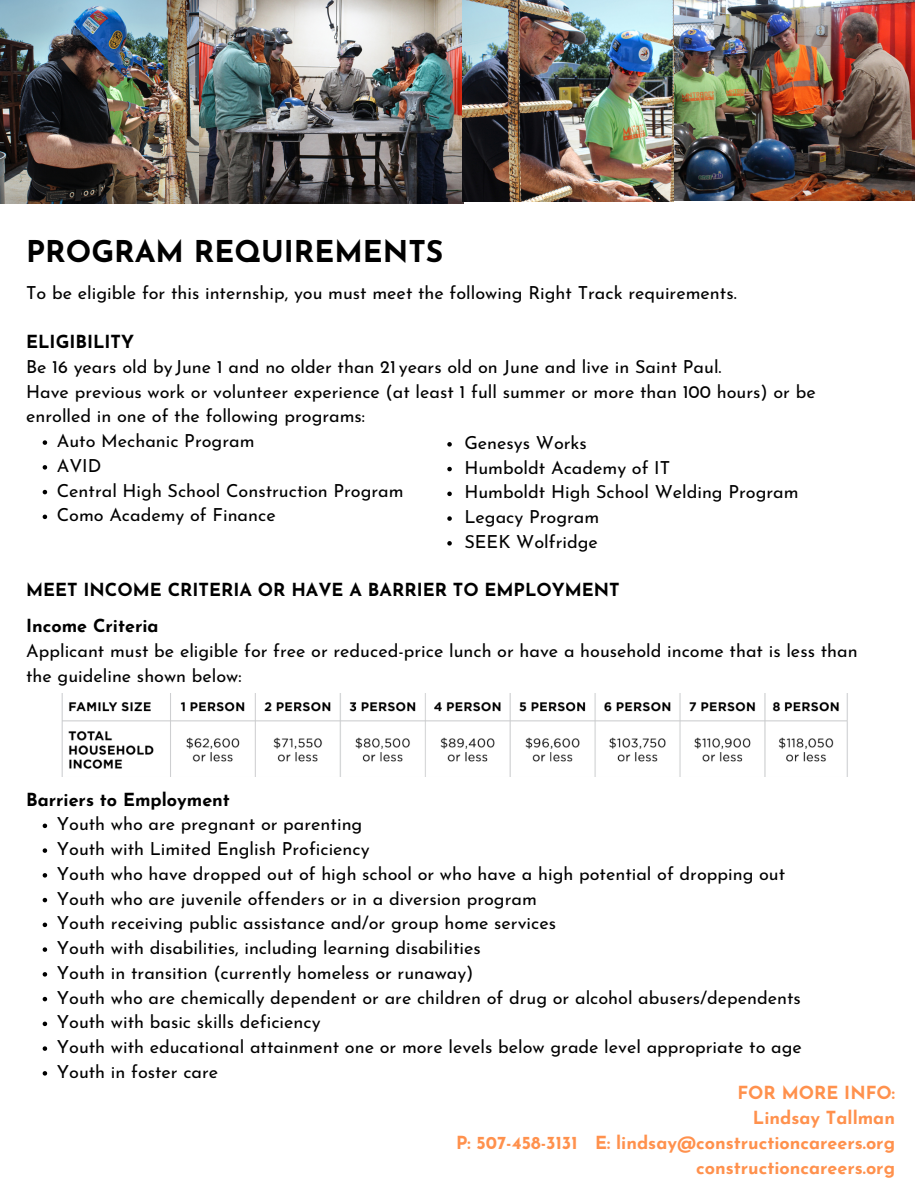
<style>
.page{position:relative;width:918px;height:1188px;background:#fff}
.page>*{position:absolute;margin:0;border:0;box-sizing:border-box;transform-origin:0 0}
.t1{font:700 30px "Josefin Sans";color:#000}
.t2{font:18px/24.8px "Josefin Sans";color:#000}
.t3{font:700 18px/24.8px "Josefin Sans";color:#ff914d;text-align:right}
.t4{font:700 18px "Josefin Sans";color:#000}
</style>
<div class="page">
<img style="left:0;top:0;width:463px;height:204px">
<img style="left:463px;top:0;width:451px;height:201px">
<svg style="left:43px;top:440px;width:4px;height:5px"></svg>
<svg style="left:43px;top:465px;width:4px;height:5px"></svg>
<svg style="left:43px;top:490px;width:4px;height:4px"></svg>
<svg style="left:43px;top:515px;width:4px;height:4px"></svg>
<svg style="left:43px;top:824px;width:4px;height:4px"></svg>
<svg style="left:43px;top:848px;width:4px;height:5px"></svg>
<svg style="left:43px;top:873px;width:4px;height:5px"></svg>
<svg style="left:43px;top:898px;width:4px;height:4px"></svg>
<svg style="left:43px;top:923px;width:4px;height:4px"></svg>
<svg style="left:43px;top:947px;width:4px;height:5px"></svg>
<svg style="left:43px;top:972px;width:4px;height:5px"></svg>
<svg style="left:43px;top:997px;width:4px;height:4px"></svg>
<svg style="left:43px;top:1022px;width:4px;height:4px"></svg>
<svg style="left:43px;top:1046px;width:4px;height:5px"></svg>
<svg style="left:43px;top:1071px;width:4px;height:5px"></svg>
<img style="left:61px;top:694px;width:787px;height:82px">
<svg style="left:447px;top:442px;width:5px;height:5px"></svg>
<svg style="left:447px;top:467px;width:5px;height:4px"></svg>
<svg style="left:447px;top:492px;width:5px;height:4px"></svg>
<svg style="left:447px;top:516px;width:5px;height:5px"></svg>
<svg style="left:447px;top:541px;width:5px;height:5px"></svg>
<p class="t1" style="left:26px;top:240px;width:419px">PROGRAM REQUIREMENTS</p>
<p class="t2" style="left:26px;top:282px;width:712px">To be eligible for this internship, you must meet the following Right Track requirements.</p>
<p class="t4" style="left:26px;top:335px;width:110px">ELIGIBILITY</p>
<p class="t2" style="left:26px;top:356px;width:697px">Be 16 years old by June 1 and no older than 21 years old on June and live in Saint Paul.</p>
<p class="t2" style="left:26px;top:381px;width:791px">Have previous work or volunteer experience (at least 1 full summer or more than 100 hours) or be enrolled in one of the following programs:</p>
<h1 class="t2" style="left:57px;top:430px;width:199px">Auto Mechanic Program</h1>
<p class="t2" style="left:57px;top:455px;width:46px">AVID</p>
<p class="t2" style="left:57px;top:480px;width:348px">Central High School Construction Program</p>
<p class="t2" style="left:57px;top:504px;width:220px">Como Academy of Finance</p>
<p class="t2" style="left:464px;top:432px;width:124px">Genesys Works</p>
<p class="t2" style="left:464px;top:457px;width:207px">Humboldt Academy of IT</p>
<p class="t2" style="left:464px;top:481px;width:336px">Humboldt High School Welding Program</p>
<p class="t2" style="left:464px;top:506px;width:136px">Legacy Program</p>
<p class="t2" style="left:464px;top:531px;width:135px">SEEK Wolfridge</p>
<p class="t4" style="left:26px;top:582px;width:595px">MEET INCOME CRITERIA OR HAVE A BARRIER TO EMPLOYMENT</p>
<p class="t4" style="left:26px;top:619px;width:134px">Income Criteria</p>
<p class="t2" style="left:26px;top:640px;width:833px">Applicant must be eligible for free or reduced-price lunch or have a household income that is less than the guideline shown below:</p>
<p class="t4" style="left:26px;top:792px;width:205px">Barriers to Employment</p>
<p class="t2" style="left:57px;top:813px;width:307px">Youth who are pregnant or parenting</p>
<h2 class="t2" style="left:57px;top:838px;width:314px">Youth with Limited English Proficiency</h2>
<p class="t2" style="left:57px;top:863px;width:730px">Youth who have dropped out of high school or who have a high potential of dropping out</p>
<p class="t2" style="left:57px;top:888px;width:482px">Youth who are juvenile offenders or in a diversion program</p>
<h3 class="t2" style="left:57px;top:912px;width:501px">Youth receiving public assistance and/or group home services</h3>
<p class="t2" style="left:57px;top:937px;width:426px">Youth with disabilities, including learning disabilities</p>
<p class="t2" style="left:57px;top:962px;width:418px">Youth in transition (currently homeless or runaway)</p>
<p class="t2" style="left:57px;top:987px;width:746px">Youth who are chemically dependent or are children of drug or alcohol abusers/dependents</p>
<p class="t2" style="left:57px;top:1011px;width:265px">Youth with basic skills deficiency</p>
<p class="t2" style="left:57px;top:1036px;width:747px">Youth with educational attainment one or more levels below grade level appropriate to age</p>
<p class="t2" style="left:57px;top:1061px;width:163px">Youth in foster care</p>
<p class="t3" style="left:456px;top:1083px;width:440px">FOR MORE INFO:<br>Lindsay Tallman<br>P: 507-458-3131 E: lindsay@constructioncareers.org constructioncareers.org</p>
</div>
